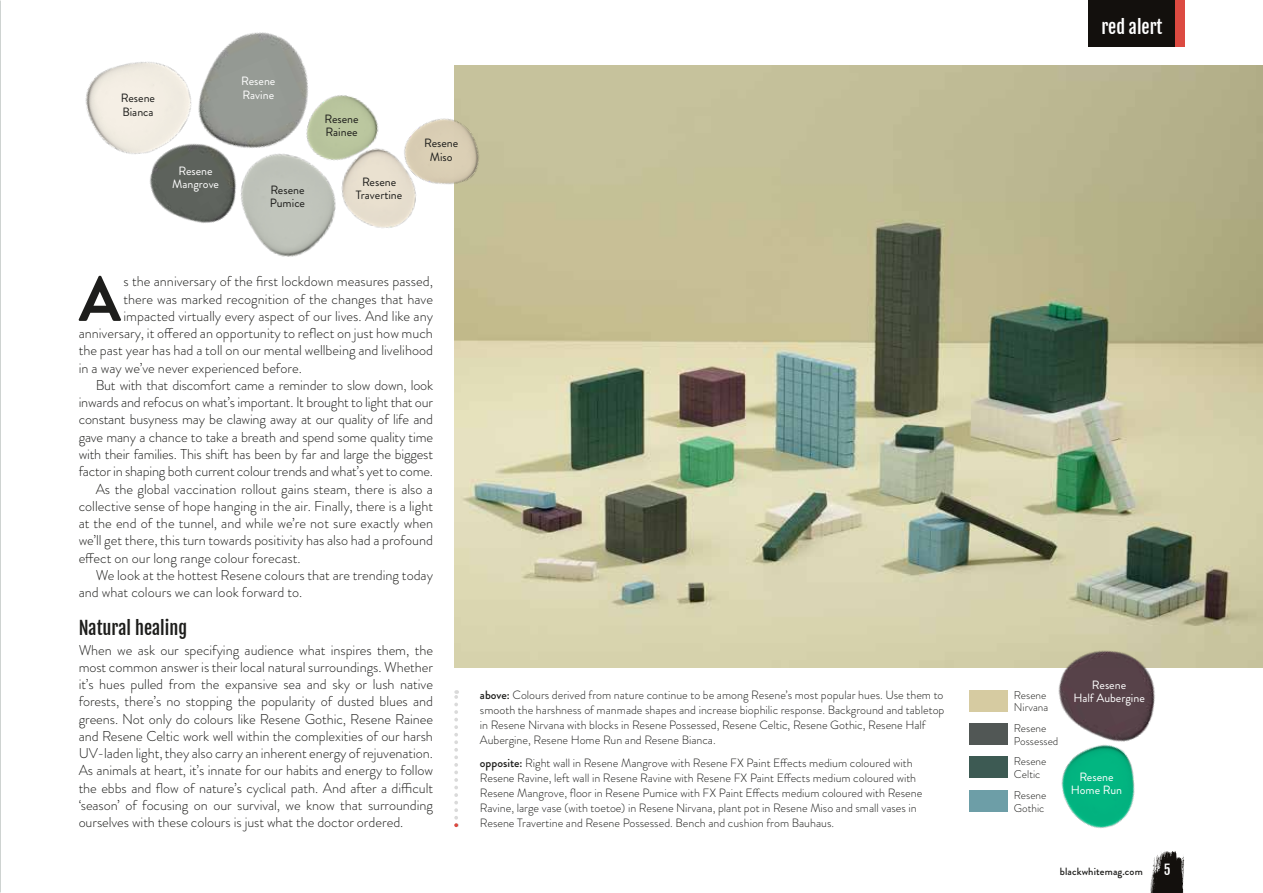
<style>
.page{position:relative;width:1263px;height:893px;background:#fff}
.page>*{position:absolute;margin:0;border:0;box-sizing:border-box;transform-origin:0 0}
.t1{font:700 63.6px "Brandon Grotesque";color:#1d1d1b}
.t2{font:18px "Fjalla One";color:#1d1d1b}
.t3{font:18px "Fjalla One";color:#fff}
.t4{font:300 14.25px/17.2px "Brandon Grotesque";color:#1d1d1b;text-align:justify}
.t5{font:13.5px "Fjalla One";color:#fff}
.t6{font:300 12px/15px "Brandon Grotesque";color:#1d1d1b}
.t7{font:12px/13.5px "Brandon Grotesque";color:#1d1d1b}
.t8{font:12px/13.5px "Brandon Grotesque";color:#fff;text-align:center}
.t9{font:300 11.25px/12.8px "Brandon Grotesque";color:#1d1d1b}
.t10{font:500 10.5px "Brandon Grotesque";letter-spacing:.01em;color:#1d1d1b}
.s1{font-weight:500}
</style>
<div class="page">
<img style="left:454px;top:66px;width:809px;height:601px">
<img style="left:1061px;top:773px;width:74px;height:56px">
<img style="left:1039px;top:622px;width:143px;height:151px">
<svg style="left:454px;top:690px;width:4px;height:137px"></svg>
<div style="left:969px;top:791px;width:38px;height:21px;background:#6d9ea7"></div>
<div style="left:969px;top:690px;width:38px;height:21px;background:#d6cba1"></div>
<div style="left:969px;top:723px;width:38px;height:22px;background:#515755"></div>
<div style="left:969px;top:757px;width:38px;height:21px;background:#3d5a53"></div>
<img style="left:216px;top:32px;width:90px;height:103px">
<img style="left:354px;top:181px;width:58px;height:47px">
<img style="left:283px;top:69px;width:102px;height:112px">
<img style="left:150px;top:116px;width:113px;height:107px">
<img style="left:85px;top:59px;width:131px;height:125px">
<img style="left:221px;top:135px;width:133px;height:122px">
<img style="left:385px;top:94px;width:118px;height:118px">
<svg style="left:1150px;top:851px;width:35px;height:42px"></svg>
<div style="left:1088px;top:0;width:87px;height:47px;background:#13100d"></div>
<div style="left:1175px;top:0;width:9px;height:47px;background:#dc4a41"></div>
<p class="t7" style="left:121px;top:92px;width:36px">Resene<br>Bianca</p>
<p class="t8" style="left:172px;top:164px;width:48px">Resene<br>Mangrove</p>
<p class="t8" style="left:241px;top:74px;width:36px;text-align:left">Resene<br>Ravine</p>
<p class="t7" style="left:270px;top:183px;width:37px">Resene<br>Pumice</p>
<p class="t7" style="left:324px;top:112px;width:36px">Resene<br>Rainee</p>
<p class="t7" style="left:356px;top:175px;width:48px;text-align:center">Resene<br>Travertine</p>
<p class="t7" style="left:424px;top:137px;width:36px;text-align:center">Resene<br>Miso</p>
<h1 class="t1" style="left:79px;top:255px;width:44px">A</h1>
<p class="t4" style="left:123px;top:273px;width:311px">s the anniversary of the first lockdown measures passed,</p>
<p class="t4" style="left:123px;top:290px;width:311px">there was marked recognition of the changes that have</p>
<p class="t4" style="left:123px;top:307px;width:311px">impacted virtually every aspect of our lives. And like any</p>
<p class="t4" style="left:79px;top:325px;width:356px">anniversary, it offered an opportunity to reflect on just how much</p>
<p class="t4" style="left:79px;top:342px;width:356px">the past year has had a toll on our mental wellbeing and livelihood</p>
<p class="t4" style="left:79px;top:359px;width:225px">in a way we’ve never experienced before.</p>
<p class="t4" style="left:96px;top:376px;width:339px">But with that discomfort came a reminder to slow down, look</p>
<p class="t4" style="left:79px;top:394px;width:356px">inwards and refocus on what’s important. It brought to light that our</p>
<p class="t4" style="left:79px;top:411px;width:356px">constant busyness may be clawing away at our quality of life and</p>
<p class="t4" style="left:79px;top:428px;width:356px">gave many a chance to take a breath and spend some quality time</p>
<p class="t4" style="left:79px;top:445px;width:356px">with their families. This shift has been by far and large the biggest</p>
<p class="t4" style="left:79px;top:463px;width:356px">factor in shaping both current colour trends and what’s yet to come.</p>
<p class="t4" style="left:96px;top:480px;width:339px">As the global vaccination rollout gains steam, there is also a</p>
<p class="t4" style="left:79px;top:497px;width:356px">collective sense of hope hanging in the air. Finally, there is a light</p>
<p class="t4" style="left:79px;top:515px;width:356px">at the end of the tunnel, and while we’re not sure exactly when</p>
<p class="t4" style="left:79px;top:532px;width:356px">we’ll get there, this turn towards positivity has also had a profound</p>
<p class="t4" style="left:79px;top:549px;width:223px">effect on our long range colour forecast.</p>
<p class="t4" style="left:96px;top:566px;width:339px">We look at the hottest Resene colours that are trending today</p>
<p class="t4" style="left:79px;top:584px;width:225px">and what colours we can look forward to.</p>
<p class="t2" style="left:79px;top:617px;width:110px">Natural healing</p>
<p class="t4" style="left:79px;top:641px;width:356px">When we ask our specifying audience what inspires them, the most common answer is their local natural surroundings. Whether it’s hues pulled from the expansive sea and sky or lush native forests, there’s no stopping the popularity of dusted blues and greens. Not only do colours like Resene Gothic, Resene Rainee and Resene Celtic work well within the complexities of our harsh UV-laden light, they also carry an inherent energy of rejuvenation.<br>As animals at heart, it’s innate for our habits and energy to follow the ebbs and flow of nature’s cyclical path. And after a difficult ‘season’ of focusing on our survival, we know that surrounding ourselves with these colours is just what the doctor ordered.</p>
<p class="t6" style="left:480px;top:687px;width:466px"><span class="s1">above:</span> Colours derived from nature continue to be among Resene’s most popular hues. Use them to smooth the harshness of manmade shapes and increase biophilic response. Background and tabletop in Resene Nirvana with blocks in Resene Possessed, Resene Celtic, Resene Gothic, Resene Half Aubergine, Resene Home Run and Resene Bianca.</p>
<p class="t6" style="left:480px;top:755px;width:444px"><span class="s1">opposite:</span> Right wall in Resene Mangrove with Resene FX Paint Effects medium coloured with Resene Ravine, left wall in Resene Ravine with Resene FX Paint Effects medium coloured with Resene Mangrove, floor in Resene Pumice with FX Paint Effects medium coloured with Resene Ravine, large vase (with toetoe) in Resene Nirvana, plant pot in Resene Miso and small vases in Resene Travertine and Resene Possessed. Bench and cushion from Bauhaus.</p>
<p class="t3" style="left:1101px;top:16px;width:63px">red alert</p>
<p class="t9" style="left:1014px;top:688px;width:36px">Resene<br>Nirvana</p>
<p class="t9" style="left:1014px;top:722px;width:46px">Resene<br>Possessed</p>
<p class="t9" style="left:1014px;top:755px;width:34px">Resene<br>Celtic</p>
<p class="t9" style="left:1014px;top:789px;width:34px">Resene<br>Gothic</p>
<p class="t8" style="left:1073px;top:678px;width:73px">Resene<br>Half Aubergine</p>
<p class="t8" style="left:1071px;top:770px;width:53px">Resene<br>Home Run</p>
<p class="t10" style="left:1060px;top:864px;width:84px">blackwhitemag.com</p>
<p class="t5" style="left:1164px;top:861px;width:8px">5</p>
</div>
